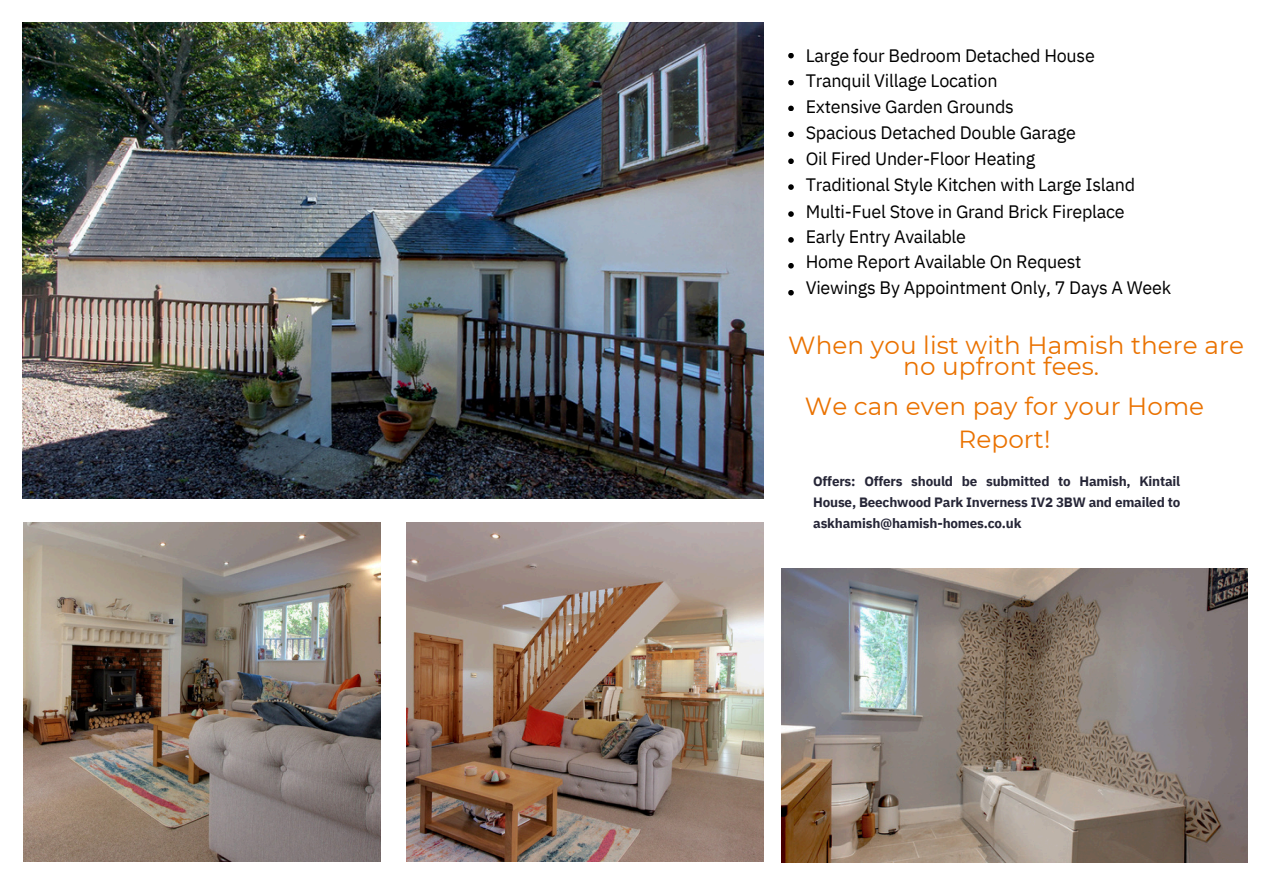
<style>
.page{position:relative;width:1263px;height:894px;background:#fff}
.page>*{position:absolute;margin:0;border:0;box-sizing:border-box;transform-origin:0 0}
.t1{font:24.75px/21.3px "Montserrat";letter-spacing:.005em;color:#ea7200}
.t2{font:18px/26.1px "IBM Plex Sans";letter-spacing:-.015em;color:#000}
.t3{font:700 13.5px/21.3px "IBM Plex Sans";letter-spacing:-.015em;color:#262637;text-align:justify}
</style>
<div class="page">
<svg style="left:788px;top:53px;width:6px;height:5px"></svg>
<svg style="left:788px;top:80px;width:6px;height:5px"></svg>
<svg style="left:788px;top:106px;width:6px;height:5px"></svg>
<svg style="left:788px;top:131px;width:6px;height:6px"></svg>
<svg style="left:788px;top:158px;width:6px;height:6px"></svg>
<svg style="left:788px;top:184px;width:6px;height:6px"></svg>
<svg style="left:788px;top:211px;width:6px;height:6px"></svg>
<svg style="left:788px;top:237px;width:6px;height:6px"></svg>
<svg style="left:788px;top:263px;width:6px;height:5px"></svg>
<svg style="left:788px;top:290px;width:6px;height:5px"></svg>
<img style="left:22px;top:22px;width:742px;height:476px">
<img style="left:406px;top:522px;width:357px;height:339px">
<img style="left:24px;top:522px;width:356px;height:339px">
<img style="left:781px;top:568px;width:466px;height:294px">
<p class="t2" style="left:806px;top:42px;width:331px">Large four Bedroom Detached House Tranquil Village Location<br>Extensive Garden Grounds<br>Spacious Detached Double Garage<br>Oil Fired Under-Floor Heating<br>Traditional Style Kitchen with Large Island Multi-Fuel Stove in Grand Brick Fireplace</p>
<p class="t2" style="left:806px;top:223px;width:367px;line-height:25.3px">Early Entry Available<br>Home Report Available On Request<br>Viewings By Appointment Only, 7 Days A Week</p>
<h1 class="t1" style="left:903px;top:334px;width:342px;text-indent:-115px">When you list with Hamish there are no upfront fees.</h1>
<h1 class="t1" style="left:805px;top:389px;width:401px;line-height:33.8px;text-align:center">We can even pay for your Home<br>Report!</h1>
<p class="t3" style="left:813px;top:470px;width:369px">Offers: Offers should be submitted to Hamish, Kintail House, Beechwood Park Inverness IV2 3BW and emailed to askhamish@hamish-homes.co.uk</p>
</div>
